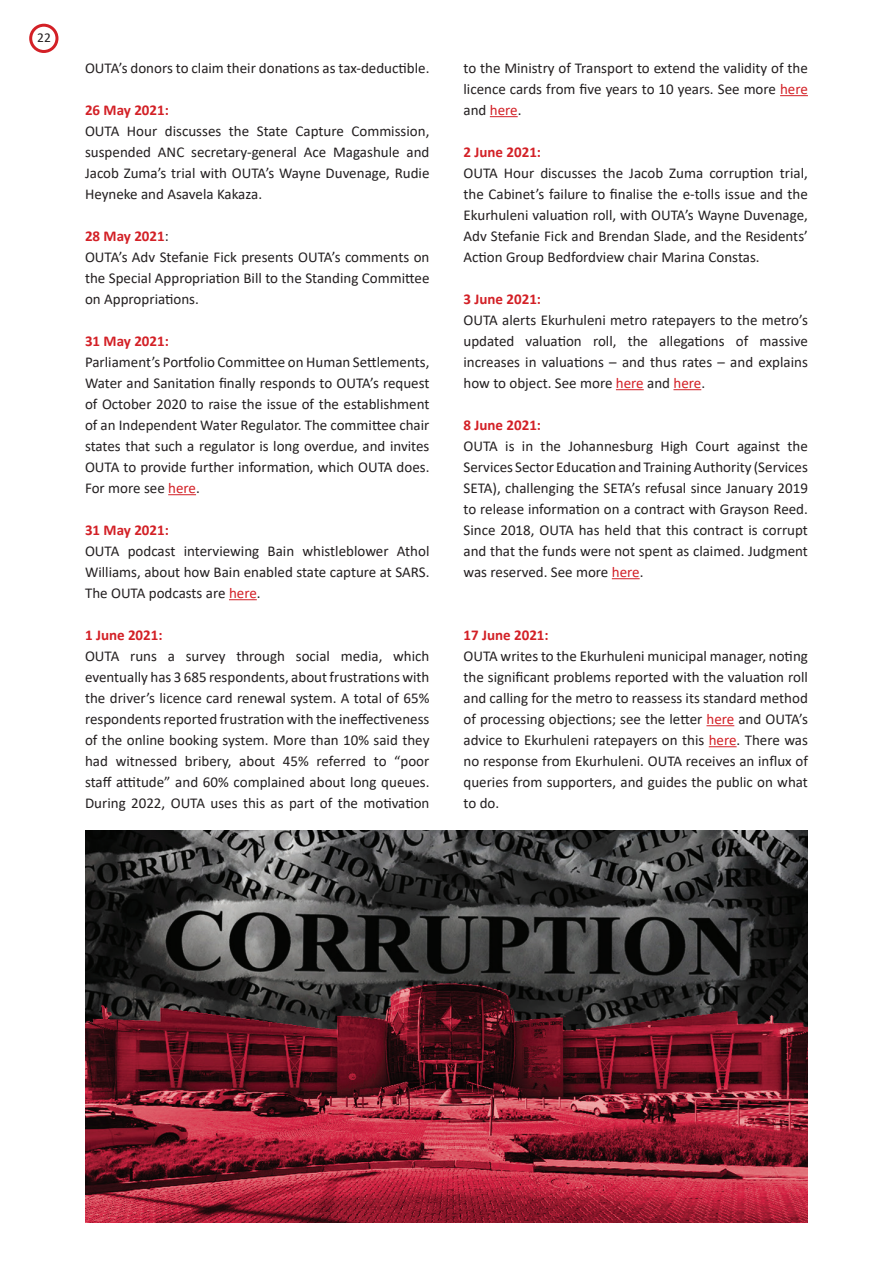
<style>
.page{position:relative;width:893px;height:1263px;background:#fff}
.page>*{position:absolute;margin:0;border:0;box-sizing:border-box;transform-origin:0 0}
.t1{font:15px/21px "Calibri";color:#231f20;text-align:justify}
.t2{font:700 15px "Calibri";color:#d32026}
.t3{font:13.5px "Calibri";color:#231f20}
.s1{font-weight:700;color:#d32026}
.s2{color:#d32026}
</style>
<div class="page">
<img style="left:85px;top:831px;width:723px;height:391px">
<svg style="left:168px;top:494px;width:28px;height:1px"></svg>
<svg style="left:229px;top:599px;width:28px;height:1px"></svg>
<svg style="left:780px;top:95px;width:28px;height:1px"></svg>
<svg style="left:490px;top:116px;width:28px;height:1px"></svg>
<svg style="left:616px;top:389px;width:28px;height:1px"></svg>
<svg style="left:673px;top:389px;width:28px;height:1px"></svg>
<svg style="left:612px;top:578px;width:28px;height:1px"></svg>
<svg style="left:706px;top:725px;width:28px;height:1px"></svg>
<svg style="left:709px;top:746px;width:28px;height:1px"></svg>
<div style="left:29px;top:24px;width:29px;height:29px;border:3px solid #d32026;border-radius:50%"></div>
<p class="t3" style="left:37px;top:28px;width:15px">22</p>
<p class="t1" style="left:85px;top:57px;width:346px">OUTA’s donors to claim their donations as tax-deductible.</p>
<p class="t2" style="left:85px;top:99px;width:85px">26 May 2021:</p>
<p class="t1" style="left:85px;top:120px;width:346px">OUTA Hour discusses the State Capture Commission, suspended ANC secretary-general Ace Magashule and Jacob Zuma’s trial with OUTA’s Wayne Duvenage, Rudie Heyneke and Asavela Kakaza.</p>
<p class="t1" style="left:85px;top:225px;width:346px;text-align:left"><span class="s1">28 May 2021</span>:<br>OUTA’s Adv Stefanie Fick presents OUTA’s comments on the Special Appropriation Bill to the Standing Committee on Appropriations.</p>
<p class="t2" style="left:85px;top:330px;width:85px">31 May 2021:</p>
<p class="t1" style="left:85px;top:351px;width:346px">Parliament’s Portfolio Committee on Human Settlements, Water and Sanitation finally responds to OUTA’s request of October 2020 to raise the issue of the establishment of an Independent Water Regulator. The committee chair states that such a regulator is long overdue, and invites OUTA to provide further information, which OUTA does.<br>For more see <span class="s2">here</span>.</p>
<p class="t2" style="left:85px;top:519px;width:85px">31 May 2021:</p>
<p class="t1" style="left:85px;top:540px;width:346px">OUTA podcast interviewing Bain whistleblower Athol Williams, about how Bain enabled state capture at SARS.<br>The OUTA podcasts are <span class="s2">here</span>.</p>
<p class="t2" style="left:85px;top:624px;width:79px">1 June 2021:</p>
<p class="t1" style="left:85px;top:645px;width:346px">OUTA runs a survey through social media, which eventually has 3 685 respondents, about frustrations with the driver’s licence card renewal system. A total of 65% respondents reported frustration with the ineffectiveness of the online booking system. More than 10% said they had witnessed bribery, about 45% referred to “poor staff attitude” and 60% complained about long queues.<br>During 2022, OUTA uses this as part of the motivation</p>
<p class="t1" style="left:463px;top:57px;width:346px">to the Ministry of Transport to extend the validity of the licence cards from five years to 10 years. See more <span class="s2">here </span>and <span class="s2">here</span>.</p>
<p class="t2" style="left:463px;top:141px;width:79px">2 June 2021:</p>
<p class="t1" style="left:463px;top:162px;width:346px">OUTA Hour discusses the Jacob Zuma corruption trial, the Cabinet’s failure to finalise the e-tolls issue and the Ekurhuleni valuation roll, with OUTA’s Wayne Duvenage, Adv Stefanie Fick and Brendan Slade, and the Residents’ Action Group Bedfordview chair Marina Constas.</p>
<p class="t2" style="left:463px;top:288px;width:79px">3 June 2021:</p>
<p class="t1" style="left:463px;top:309px;width:346px">OUTA alerts Ekurhuleni metro ratepayers to the metro’s updated valuation roll, the allegations of massive increases in valuations – and thus rates – and explains how to object. See more <span class="s2">here</span> and <span class="s2">here</span>.</p>
<p class="t2" style="left:463px;top:414px;width:79px">8 June 2021:</p>
<p class="t1" style="left:463px;top:435px;width:346px">OUTA is in the Johannesburg High Court against the Services Sector Education and Training Authority (Services SETA), challenging the SETA’s refusal since January 2019 to release information on a contract with Grayson Reed.<br>Since 2018, OUTA has held that this contract is corrupt and that the funds were not spent as claimed. Judgment was reserved. See more <span class="s2">here</span>.</p>
<p class="t2" style="left:463px;top:624px;width:87px">17 June 2021:</p>
<p class="t1" style="left:463px;top:645px;width:346px">OUTA writes to the Ekurhuleni municipal manager, noting the significant problems reported with the valuation roll and calling for the metro to reassess its standard method of processing objections; see the letter <span class="s2">here</span> and OUTA’s advice to Ekurhuleni ratepayers on this <span class="s2">here</span>. There was no response from Ekurhuleni. OUTA receives an influx of queries from supporters, and guides the public on what to do.</p>
</div>
